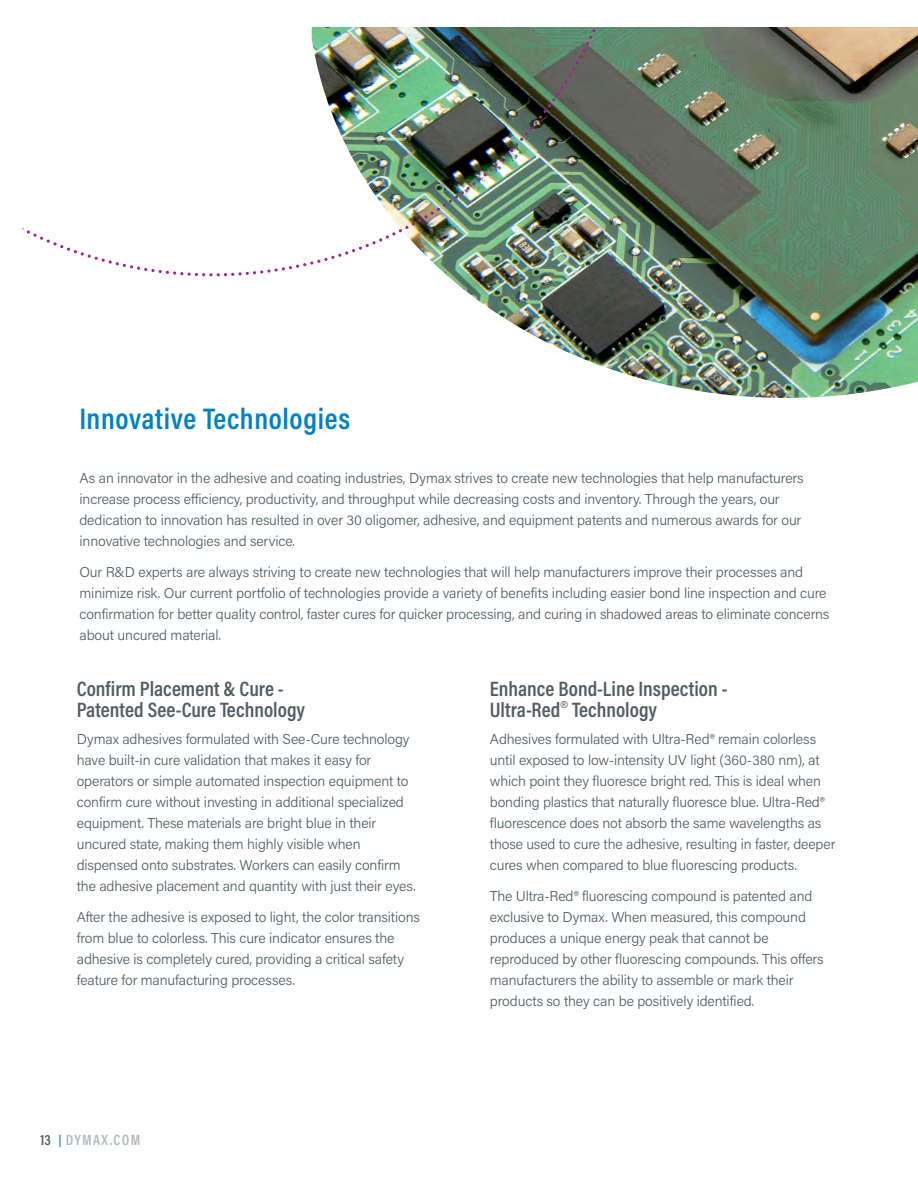
<style>
.page{position:relative;width:918px;height:1188px;background:#fff}
.page>*{position:absolute;margin:0;border:0;box-sizing:border-box;transform-origin:0 0}
.t1{font:600 30px "Acumin Pro Cond";letter-spacing:.02em;color:#0082c4}
.t2{font:600 21px/21px "Acumin Pro Cond";color:#525e65}
.t3{font:15px "Acumin Variable Concept";letter-spacing:.085em;color:#b1bac0}
.t4{font:300 14.25px/21px "Acumin Pro";letter-spacing:-.01em;color:#525e65}
.s1{color:#525e65}
.s2{font-size:12px;color:#0082c4}
</style>
<div class="page">
<img style="left:448px;top:27px;width:470px;height:371px">
<img style="left:23px;top:27px;width:576px;height:249px">
<h1 class="t1" style="left:80px;top:399px;width:272px">Innovative Technologies</h1>
<p class="t4" style="left:80px;top:467px;width:726px">As an innovator in the adhesive and coating industries, Dymax strives to create new technologies that help manufacturers increase process efficiency, productivity, and throughput while decreasing costs and inventory. Through the years, our dedication to innovation has resulted in over 30 oligomer, adhesive, and equipment patents and numerous awards for our innovative technologies and service.</p>
<p class="t4" style="left:80px;top:561px;width:751px">Our R&amp;D experts are always striving to create new technologies that will help manufacturers improve their processes and minimize risk. Our current portfolio of technologies provide a variety of benefits including easier bond line inspection and cure confirmation for better quality control, faster cures for quicker processing, and curing in shadowed areas to eliminate concerns about uncured material.</p>
<h2 class="t2" style="left:77px;top:677px;width:230px">Confirm Placement &amp; Cure -<br>Patented See-Cure Technology</h2>
<p class="t4" style="left:77px;top:728px;width:341px">Dymax adhesives formulated with See-Cure technology have built-in cure validation that makes it easy for operators or simple automated inspection equipment to confirm cure without investing in additional specialized equipment. These materials are bright blue in their uncured state, making them highly visible when dispensed onto substrates. Workers can easily confirm the adhesive placement and quantity with just their eyes.</p>
<p class="t4" style="left:77px;top:906px;width:345px">After the adhesive is exposed to light, the color transitions from blue to colorless. This cure indicator ensures the adhesive is completely cured, providing a critical safety feature for manufacturing processes.</p>
<p class="t3" style="left:40px;top:1130px;width:101px"><span class="s1">13</span> <span class="s2">|</span> DYMAX.COM</p>
<h2 class="t2" style="left:490px;top:677px;width:239px">Enhance Bond-Line Inspection -<br>Ultra-Red<sup>®</sup> Technology</h2>
<p class="t4" style="left:490px;top:728px;width:347px">Adhesives formulated with Ultra-Red® remain colorless until exposed to low-intensity UV light (360-380 nm), at which point they fluoresce bright red. This is ideal when bonding plastics that naturally fluoresce blue. Ultra-Red® fluorescence does not absorb the same wavelengths as those used to cure the adhesive, resulting in faster, deeper cures when compared to blue fluorescing products.</p>
<p class="t4" style="left:490px;top:885px;width:335px">The Ultra-Red® fluorescing compound is patented and exclusive to Dymax. When measured, this compound produces a unique energy peak that cannot be reproduced by other fluorescing compounds. This offers manufacturers the ability to assemble or mark their products so they can be positively identified.</p>
</div>
